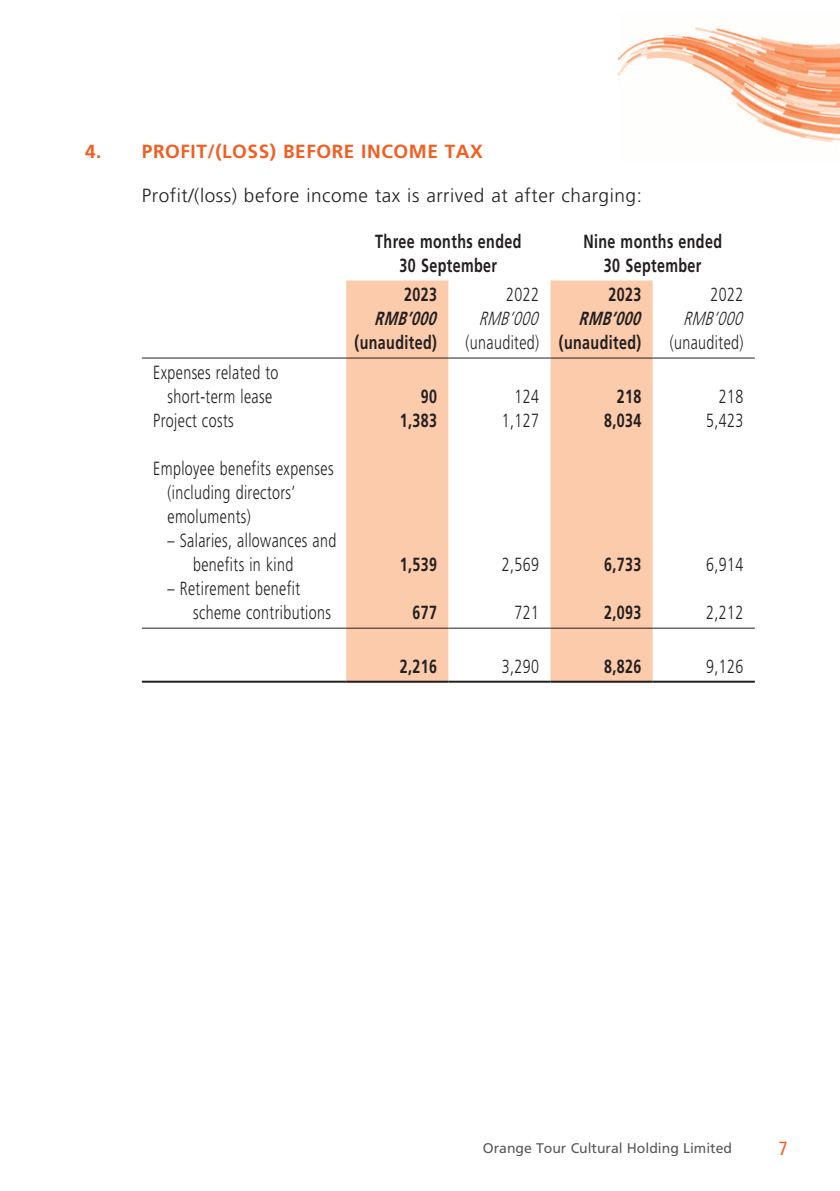
<style>
.page{position:relative;width:840px;height:1191px;background:#fff}
.page>*{position:absolute;margin:0;border:0;box-sizing:border-box;transform-origin:0 0}
.t1{font:300 19px/24px "Frutiger LT Std";letter-spacing:.03em;color:#231f20;scale:.75 1}
.t2{font:700 19px/24px "Frutiger LT Std";letter-spacing:.03em;color:#231f20;text-align:center;scale:.75 1}
.t3{font:300 19px "Frutiger LT Std";letter-spacing:.03em;color:#231f20}
.t4{font:700 19px "Frutiger LT Std";letter-spacing:.03em;color:#f25e21}
.t5{font:italic 700 19px "Frutiger LT Std";color:#231f20;scale:.75 1}
.t6{font:italic 300 19px "Frutiger LT Std";color:#231f20;scale:.75 1}
.t7{font:condensed 19px "Frutiger LT Std";color:#f25e21}
.t8{font:14px "Frutiger LT Std";color:#57585a}
.s1{font-weight:700}
</style>
<div class="page">
<img style="left:618px;top:27px;width:221px;height:115px">
<svg style="left:346px;top:280px;width:306px;height:400px;fill:#fccbac"></svg>
<hr style="left:142px;top:357px;width:204px;height:1px;background:#231f20">
<hr style="left:346px;top:357px;width:102px;height:1px;background:#231f20">
<hr style="left:448px;top:357px;width:102px;height:1px;background:#231f20">
<hr style="left:550px;top:357px;width:102px;height:1px;background:#231f20">
<hr style="left:652px;top:357px;width:102px;height:1px;background:#231f20">
<hr style="left:142px;top:627px;width:204px;height:1px;background:#231f20">
<hr style="left:346px;top:627px;width:102px;height:1px;background:#231f20">
<hr style="left:448px;top:627px;width:102px;height:1px;background:#231f20">
<hr style="left:550px;top:627px;width:102px;height:1px;background:#231f20">
<hr style="left:652px;top:627px;width:102px;height:1px;background:#231f20">
<hr style="left:142px;top:680px;width:204px;height:2px;background:#231f20">
<hr style="left:346px;top:680px;width:102px;height:2px;background:#231f20">
<hr style="left:448px;top:680px;width:102px;height:2px;background:#231f20">
<hr style="left:550px;top:680px;width:102px;height:2px;background:#231f20">
<hr style="left:652px;top:680px;width:102px;height:2px;background:#231f20">
<p class="t4" style="left:85px;top:140px;width:399px">4. PROFIT/(LOSS) BEFORE INCOME TAX</p>
<p class="t3" style="left:142px;top:184px;width:501px">Profit/(loss) before income tax is arrived at after charging:</p>
<p class="t2" style="left:375px;top:229px;width:196px">Three months ended<br>30 September</p>
<p class="t2" style="left:583px;top:229px;width:186px">Nine months ended<br>30 September</p>
<p class="t2" style="left:404px;top:283px;width:45px">2023</p>
<p class="t1" style="left:506px;top:283px;width:45px">2022</p>
<p class="t2" style="left:608px;top:283px;width:45px">2023</p>
<p class="t1" style="left:710px;top:283px;width:45px">2022</p>
<p class="t5" style="left:374px;top:307px;width:91px">RMB’000</p>
<p class="t6" style="left:478px;top:308px;width:88px">RMB’000</p>
<p class="t5" style="left:578px;top:307px;width:91px">RMB’000</p>
<p class="t6" style="left:682px;top:308px;width:88px">RMB’000</p>
<p class="t2" style="left:354px;top:331px;width:111px">(unaudited)</p>
<p class="t1" style="left:465px;top:331px;width:236px">(unaudited) <span class="s1">(unaudited)</span></p>
<p class="t1" style="left:669px;top:331px;width:100px">(unaudited)</p>
<p class="t1" style="left:153px;top:361px;width:168px;text-align:center">Expenses related to short-term lease</p>
<p class="t2" style="left:420px;top:385px;width:23px">90</p>
<p class="t1" style="left:514px;top:385px;width:34px">124</p>
<p class="t2" style="left:616px;top:385px;width:34px">218</p>
<p class="t1" style="left:718px;top:385px;width:34px">218</p>
<p class="t1" style="left:153px;top:409px;width:109px">Project costs</p>
<p class="t2" style="left:399px;top:409px;width:51px">1,383</p>
<p class="t1" style="left:501px;top:409px;width:51px">1,127</p>
<p class="t2" style="left:603px;top:409px;width:51px">8,034</p>
<p class="t1" style="left:705px;top:409px;width:51px">5,423</p>
<p class="t1" style="left:167px;top:457px;width:223px;text-indent:-14px">Employee benefits expenses (including directors’ emoluments)</p>
<p class="t1" style="left:193px;top:529px;width:192px;text-indent:-26px">– Salaries, allowances and benefits in kind</p>
<p class="t2" style="left:399px;top:553px;width:51px">1,539</p>
<p class="t1" style="left:501px;top:553px;width:51px">2,569</p>
<p class="t2" style="left:603px;top:553px;width:51px">6,733</p>
<p class="t1" style="left:705px;top:553px;width:51px">6,914</p>
<p class="t1" style="left:193px;top:577px;width:185px;text-indent:-26px">– Retirement benefit scheme contributions</p>
<p class="t2" style="left:412px;top:601px;width:34px">677</p>
<p class="t1" style="left:514px;top:601px;width:34px">721</p>
<p class="t2" style="left:603px;top:601px;width:51px">2,093</p>
<p class="t1" style="left:705px;top:601px;width:51px">2,212</p>
<p class="t2" style="left:399px;top:655px;width:51px">2,216</p>
<p class="t1" style="left:501px;top:655px;width:51px">3,290</p>
<p class="t2" style="left:603px;top:655px;width:51px">8,826</p>
<p class="t1" style="left:705px;top:655px;width:51px">9,126</p>
<p class="t8" style="left:482px;top:1139px;width:250px">Orange Tour Cultural Holding Limited</p>
<p class="t7" style="left:778px;top:1137px;width:11px">7</p>
</div>
